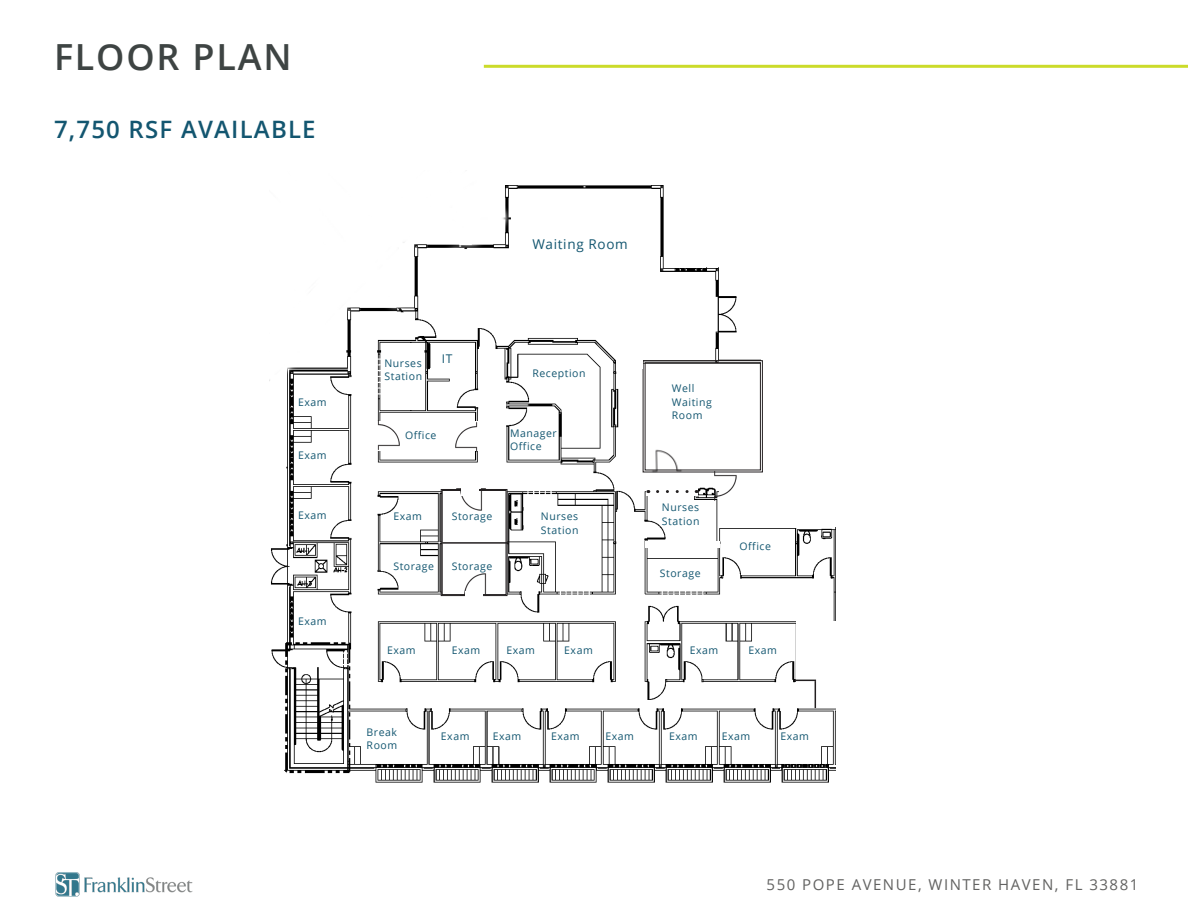
<style>
.page{position:relative;width:1188px;height:918px;background:#fff}
.page>*{position:absolute;margin:0;border:0;box-sizing:border-box;transform-origin:0 0}
.t1{font:600 36px "Open Sans";letter-spacing:.05em;color:#3e4443}
.t2{font:600 24px "Open Sans";letter-spacing:.05em;color:#135670}
.t3{font:15px "Open Sans";letter-spacing:.1em;color:#626261}
.t4{font:13.5px "Open Sans";letter-spacing:.05em;color:#135670}
.t5{font:12px "Open Sans";color:#135670}
.t6{font:10.5px/13.5px "Open Sans";letter-spacing:.05em;color:#135670}
</style>
<div class="page">
<hr style="left:484px;top:65px;width:704px;height:3px;background:#cbdb2a">
<img style="left:55px;top:872px;width:138px;height:25px">
<img style="left:269px;top:185px;width:567px;height:598px">
<div style="left:376px;top:422px;width:105px;height:29px;background:#fff"></div>
<img style="left:374px;top:416px;width:29px;height:41px">
<img style="left:452px;top:418px;width:29px;height:41px">
<div style="left:761px;top:331px;width:176px;height:158px;background:#fff"></div>
<div style="left:719px;top:483px;width:218px;height:44px;background:#fff"></div>
<svg style="left:642px;top:360px;width:121px;height:113px"></svg>
<div style="left:645px;top:362px;width:116px;height:108px;border:1px solid #231f20"></div>
<div style="left:616px;top:349px;width:27px;height:20px;background:#fff"></div>
<img style="left:645px;top:447px;width:42px;height:30px">
<img style="left:710px;top:464px;width:29px;height:41px">
<div style="left:399px;top:343px;width:21px;height:67px;background:#fff"></div>
<svg style="left:441px;top:489px;width:67px;height:107px"></svg>
<hr style="left:442px;top:542px;width:67px;height:2px;background:#231f20">
<img style="left:452px;top:484px;width:41px;height:30px">
<img style="left:456px;top:570px;width:41px;height:30px">
<div style="left:462px;top:484px;width:17px;height:12px;background:#fff"></div>
<div style="left:465px;top:591px;width:18px;height:12px;background:#fff"></div>
<div style="left:796px;top:622px;width:51px;height:60px;background:#fff"></div>
<svg style="left:794px;top:680px;width:22px;height:28px"></svg>
<div style="left:645px;top:541px;width:74px;height:6px;background:#fff"></div>
<div style="left:646px;top:484px;width:52px;height:12px;background:#fff"></div>
<svg style="left:658px;top:490px;width:39px;height:3px"></svg>
<p class="t1" style="left:54px;top:32px;width:239px">FLOOR PLAN</p>
<p class="t2" style="left:54px;top:113px;width:263px">7,750 RSF AVAILABLE</p>
<p class="t6" style="left:298px;top:395px;width:30px">Exam</p>
<p class="t6" style="left:298px;top:448px;width:30px">Exam</p>
<p class="t6" style="left:298px;top:508px;width:30px">Exam</p>
<p class="t6" style="left:298px;top:614px;width:30px">Exam</p>
<p class="t4" style="left:532px;top:235px;width:97px">Waiting Room</p>
<p class="t6" style="left:385px;top:356px;width:39px">Nurses</p>
<p class="t6" style="left:385px;top:369px;width:39px">Station</p>
<p class="t5" style="left:442px;top:351px;width:12px">IT</p>
<p class="t6" style="left:405px;top:428px;width:33px">Office</p>
<p class="t6" style="left:532px;top:366px;width:55px">Reception</p>
<p class="t6" style="left:510px;top:426px;width:48px">Manager<br>Office</p>
<p class="t6" style="left:393px;top:510px;width:30px">Exam</p>
<p class="t6" style="left:452px;top:510px;width:42px">Storage</p>
<p class="t6" style="left:452px;top:559px;width:42px">Storage</p>
<p class="t6" style="left:393px;top:559px;width:42px">Storage</p>
<p class="t6" style="left:541px;top:510px;width:39px">Nurses</p>
<p class="t6" style="left:541px;top:523px;width:39px">Station</p>
<p class="t6" style="left:672px;top:381px;width:41px">Well<br>Waiting<br>Room</p>
<p class="t6" style="left:662px;top:500px;width:39px">Nurses</p>
<p class="t6" style="left:662px;top:514px;width:39px">Station</p>
<p class="t6" style="left:660px;top:566px;width:42px">Storage</p>
<p class="t6" style="left:739px;top:539px;width:33px">Office</p>
<p class="t6" style="left:387px;top:643px;width:30px">Exam</p>
<p class="t6" style="left:452px;top:643px;width:30px">Exam</p>
<p class="t6" style="left:507px;top:643px;width:30px">Exam</p>
<p class="t6" style="left:564px;top:643px;width:30px">Exam</p>
<p class="t6" style="left:690px;top:643px;width:30px">Exam</p>
<p class="t6" style="left:748px;top:643px;width:30px">Exam</p>
<p class="t6" style="left:367px;top:725px;width:32px">Break</p>
<p class="t6" style="left:367px;top:739px;width:32px">Room</p>
<p class="t6" style="left:441px;top:730px;width:30px">Exam</p>
<p class="t6" style="left:493px;top:730px;width:30px">Exam</p>
<p class="t6" style="left:551px;top:730px;width:30px">Exam</p>
<p class="t6" style="left:605px;top:730px;width:30px">Exam</p>
<p class="t6" style="left:669px;top:730px;width:30px">Exam</p>
<p class="t6" style="left:722px;top:730px;width:30px">Exam</p>
<p class="t6" style="left:781px;top:730px;width:30px">Exam</p>
<h3 class="t3" style="left:767px;top:874px;width:373px">550 POPE AVENUE, WINTER HAVEN, FL 33881</h3>
</div>
